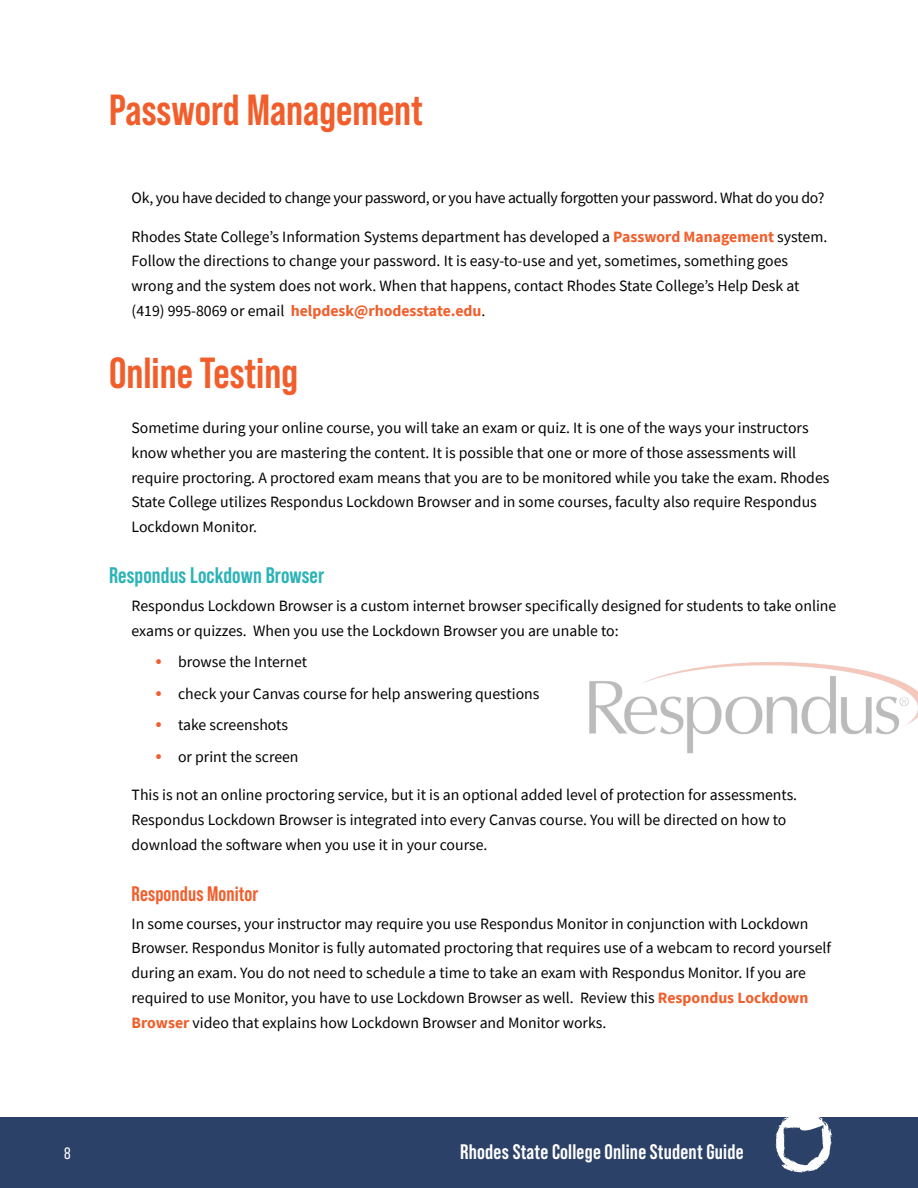
<style>
.page{position:relative;width:918px;height:1188px;background:#fff}
.page>*{position:absolute;margin:0;border:0;box-sizing:border-box;transform-origin:0 0}
.heading_orange{font:700 43.5px "Bebas Neue Pro";color:#f15e2b}
.subhead_green{font:700 22.5px "Bebas Neue Pro";letter-spacing:.005em;color:#2cb3b7}
.t1{font:700 21px "Bebas Neue Pro";letter-spacing:.01em;color:#fff}
.subhead_green-2{font:700 21px "Bebas Neue Pro";letter-spacing:.005em;color:#f15e2b}
.t2{font:16.5px "Bebas Neue Pro";color:#fff}
.body_text{font:15.75px/24.8px "Source Sans Pro";color:#000}
.indent_more{font:15.75px "Source Sans Pro";color:#000}
.body_text-2{font:15.75px "Source Sans Pro";letter-spacing:-.02em;color:#000}
.s1{font-weight:700;color:#f15e2b}
.s2{font-size:21px;color:#f15e2b}
</style>
<div class="page">
<div style="left:0;top:1117px;width:918px;height:71px;background:#2b4168"></div>
<svg style="left:775px;top:1117px;width:58px;height:56px"></svg>
<img style="left:590px;top:662px;width:328px;height:92px">
<p class="heading_orange" style="left:109px;top:85px;width:315px">Password Management</p>
<p class="body_text-2" style="left:132px;top:188px;width:695px">Ok, you have decided to change your password, or you have actually forgotten your password. What do you do?</p>
<p class="body_text" style="left:132px;top:224px;width:697px">Rhodes State College’s Information Systems department has developed a <span class="s1">Password Management</span> system.<br>Follow the directions to change your password. It is easy-to-use and yet, sometimes, something goes wrong and the system does not work. When that happens, contact Rhodes State College’s Help Desk at (419) 995-8069 or email <span class="s1">helpdesk@rhodesstate.edu</span>.</p>
<p class="heading_orange" style="left:109px;top:348px;width:191px">Online Testing</p>
<p class="body_text" style="left:132px;top:416px;width:699px">Sometime during your online course, you will take an exam or quiz. It is one of the ways your instructors know whether you are mastering the content. It is possible that one or more of those assessments will require proctoring. A proctored exam means that you are to be monitored while you take the exam. Rhodes State College utilizes Respondus Lockdown Browser and in some courses, faculty also require Respondus Lockdown Monitor.</p>
<p class="subhead_green" style="left:109px;top:563px;width:217px">Respondus Lockdown Browser</p>
<p class="body_text" style="left:132px;top:593px;width:706px">Respondus Lockdown Browser is a custom internet browser specifically designed for students to take online exams or quizzes. When you use the Lockdown Browser you are unable to:</p>
<p class="indent_more" style="left:156px;top:652px;width:153px"><span class="s2">•</span> browse the Internet</p>
<p class="indent_more" style="left:156px;top:684px;width:385px"><span class="s2">•</span> check your Canvas course for help answering questions</p>
<p class="indent_more" style="left:156px;top:715px;width:134px"><span class="s2">•</span> take screenshots</p>
<p class="indent_more" style="left:156px;top:747px;width:145px"><span class="s2">•</span> or print the screen</p>
<p class="body_text" style="left:132px;top:782px;width:667px">This is not an online proctoring service, but it is an optional added level of protection for assessments.<br>Respondus Lockdown Browser is integrated into every Canvas course. You will be directed on how to download the software when you use it in your course.</p>
<p class="subhead_green-2" style="left:132px;top:881px;width:128px">Respondus Monitor</p>
<p class="body_text" style="left:132px;top:911px;width:701px">In some courses, your instructor may require you use Respondus Monitor in conjunction with Lockdown Browser. Respondus Monitor is fully automated proctoring that requires use of a webcam to record yourself during an exam. You do not need to schedule a time to take an exam with Respondus Monitor. If you are required to use Monitor, you have to use Lockdown Browser as well. Review this <span class="s1">Respondus Lockdown Browser</span> video that explains how Lockdown Browser and Monitor works.</p>
<p class="t2" style="left:64px;top:1144px;width:8px">8</p>
<h3 class="t1" style="left:460px;top:1140px;width:285px">Rhodes State College Online Student Guide</h3>
</div>
